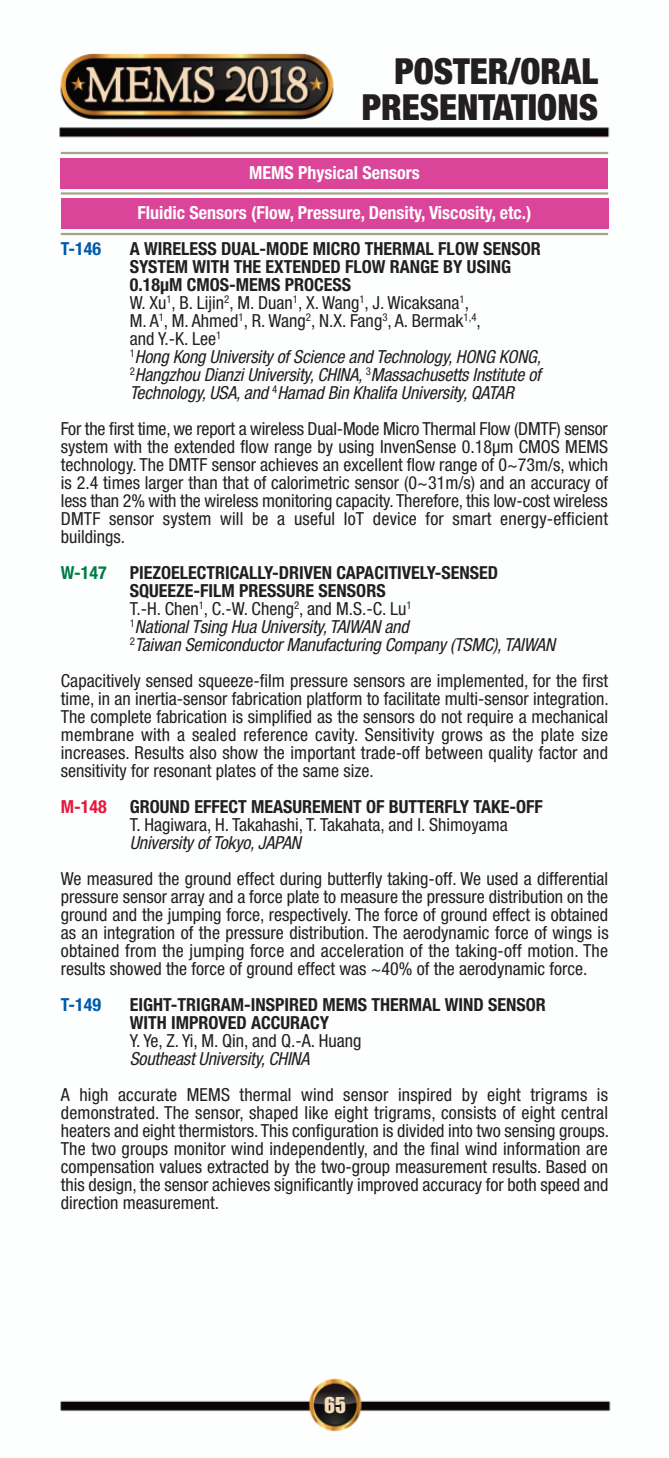
<style>
.page{position:relative;width:669px;height:1458px;background:#fff}
.page>*{position:absolute;margin:0;border:0;box-sizing:border-box;transform-origin:0 0}
.t1{font:900 condensed 36px/36px "Helvetica Neue LT Pro";color:#231f20;text-align:right}
.t2{font:20.25px "Impact";color:#f1dcbb}
.t3{font:condensed 18px/18px "Helvetica Neue LT Pro";color:#231f20;text-align:justify}
.t4{font:italic condensed 18px/18px "Helvetica Neue LT Pro";letter-spacing:-.01em;color:#231f20}
.t5{font:700 condensed 18px/18px "Helvetica Neue LT Pro";color:#231f20}
.t6{font:700 condensed 18px "Helvetica Neue LT Pro";color:#fff}
.t7{font:700 condensed 18px "Helvetica Neue LT Pro";color:#015ba9}
.t8{font:700 condensed 18px "Helvetica Neue LT Pro";color:#007d43}
.t9{font:700 condensed 18px "Helvetica Neue LT Pro";color:#e4183e}
.s1{font-weight:700;font-style:normal}
.s2{font-style:normal}
</style>
<div class="page">
<img style="left:59px;top:53px;width:552px;height:1379px">
<hr style="left:61px;top:192px;width:546px;height:3px;background:#a1a784">
<hr style="left:61px;top:233px;width:546px;height:2px;background:#a1a784">
<hr style="left:61px;top:152px;width:546px;height:2px;background:#a1a784">
<div style="left:61px;top:158px;width:546px;height:30px;background:#da4599"></div>
<div style="left:61px;top:199px;width:547px;height:30px;background:#da4599"></div>
<h1 class="t1" style="left:361px;top:56px;width:237px">POSTER/ORAL<br>PRESENTATIONS</h1>
<p class="t6" style="left:249px;top:166px;width:172px">MEMS Physical Sensors</p>
<p class="t6" style="left:137px;top:206px;width:395px">Fluidic Sensors (Flow, Pressure, Density, Viscosity, etc.)</p>
<p class="t7" style="left:61px;top:242px;width:42px">T-146</p>
<p class="t4" style="left:130px;top:241px;width:412px"><span class="s1">A WIRELESS DUAL-MODE MICRO THERMAL FLOW SENSOR SYSTEM WITH THE EXTENDED FLOW RANGE BY USING 0.18µM CMOS-MEMS PROCESS<br></span><span class="s2">W. Xu</span><sup>1</sup><span class="s2">, B. Lijin</span><sup>2</sup><span class="s2">, M. Duan</span><sup>1</sup><span class="s2">, X. Wang</span><sup>1</sup><span class="s2">, J. Wicaksana</span><sup>1</sup><span class="s2">,<br>M. A</span><sup>1</sup><span class="s2">, M. Ahmed</span><sup>1</sup><span class="s2">, R. Wang</span><sup>2</sup><span class="s2">, N.X. Fang</span><sup>3</sup><span class="s2">, A. Bermak</span><sup>1,4</sup><span class="s2">,<br>and Y.-K. Lee</span><sup>1<br>1</sup>Hong Kong University of Science and Technology, HONG KONG, <sup>2</sup>Hangzhou Dianzi University, CHINA, <sup>3</sup>Massachusetts Institute of Technology, USA, and <sup>4</sup>Hamad Bin Khalifa University, QATAR</p>
<p class="t3" style="left:61px;top:421px;width:548px">For the first time, we report a wireless Dual-Mode Micro Thermal Flow (DMTF) sensor system with the extended flow range by using InvenSense 0.18µm CMOS MEMS technology. The DMTF sensor achieves an excellent flow range of 0~73m/s, which is 2.4 times larger than that of calorimetric sensor (0~31m/s) and an accuracy of less than 2% with the wireless monitoring capacity. Therefore, this low-cost wireless DMTF sensor system will be a useful IoT device for smart energy-efficient buildings.</p>
<p class="t8" style="left:61px;top:566px;width:47px">W-147</p>
<p class="t4" style="left:130px;top:565px;width:426px"><span class="s1">PIEZOELECTRICALLY-DRIVEN CAPACITIVELY-SENSED SQUEEZE-FILM PRESSURE SENSORS<br></span><span class="s2">T.-H. Chen</span><sup>1</sup><span class="s2">, C.-W. Cheng</span><sup>2</sup><span class="s2">, and M.S.-C. Lu</span><sup>1<br>1</sup>National Tsing Hua University, TAIWAN and<br><sup>2</sup>Taiwan Semiconductor Manufacturing Company (TSMC), TAIWAN</p>
<p class="t3" style="left:61px;top:673px;width:549px">Capacitively sensed squeeze-film pressure sensors are implemented, for the first time, in an inertia-sensor fabrication platform to facilitate multi-sensor integration.<br>The complete fabrication is simplified as the sensors do not require a mechanical membrane with a sealed reference cavity. Sensitivity grows as the plate size increases. Results also show the important trade-off between quality factor and sensitivity for resonant plates of the same size.</p>
<p class="t9" style="left:61px;top:800px;width:47px">M-148</p>
<p class="t5" style="left:130px;top:799px;width:414px">GROUND EFFECT MEASUREMENT OF BUTTERFLY TAKE-OFF</p>
<p class="t3" style="left:130px;top:817px;width:379px">T. Hagiwara, H. Takahashi, T. Takahata, and I. Shimoyama</p>
<p class="t4" style="left:130px;top:835px;width:172px">University of Tokyo, JAPAN</p>
<p class="t3" style="left:61px;top:871px;width:549px">We measured the ground effect during butterfly taking-off. We used a differential pressure sensor array and a force plate to measure the pressure distribution on the ground and the jumping force, respectively. The force of ground effect is obtained as an integration of the pressure distribution. The aerodynamic force of wings is obtained from the jumping force and acceleration of the taking-off motion. The results showed the force of ground effect was ~40% of the aerodynamic force.</p>
<p class="t7" style="left:61px;top:998px;width:42px">T-149</p>
<p class="t5" style="left:130px;top:997px;width:417px">EIGHT-TRIGRAM-INSPIRED MEMS THERMAL WIND SENSOR<br>WITH IMPROVED ACCURACY</p>
<p class="t3" style="left:130px;top:1033px;width:233px">Y. Ye, Z. Yi, M. Qin, and Q.-A. Huang</p>
<p class="t4" style="left:130px;top:1051px;width:181px">Southeast University, CHINA</p>
<p class="t3" style="left:61px;top:1087px;width:549px">A high accurate MEMS thermal wind sensor inspired by eight trigrams is demonstrated. The sensor, shaped like eight trigrams, consists of eight central heaters and eight thermistors. This configuration is divided into two sensing groups.<br>The two groups monitor wind independently, and the final wind information are compensation values extracted by the two-group measurement results. Based on this design, the sensor achieves significantly improved accuracy for both speed and direction measurement.</p>
<p class="t2" style="left:324px;top:1394px;width:23px">65</p>
</div>
